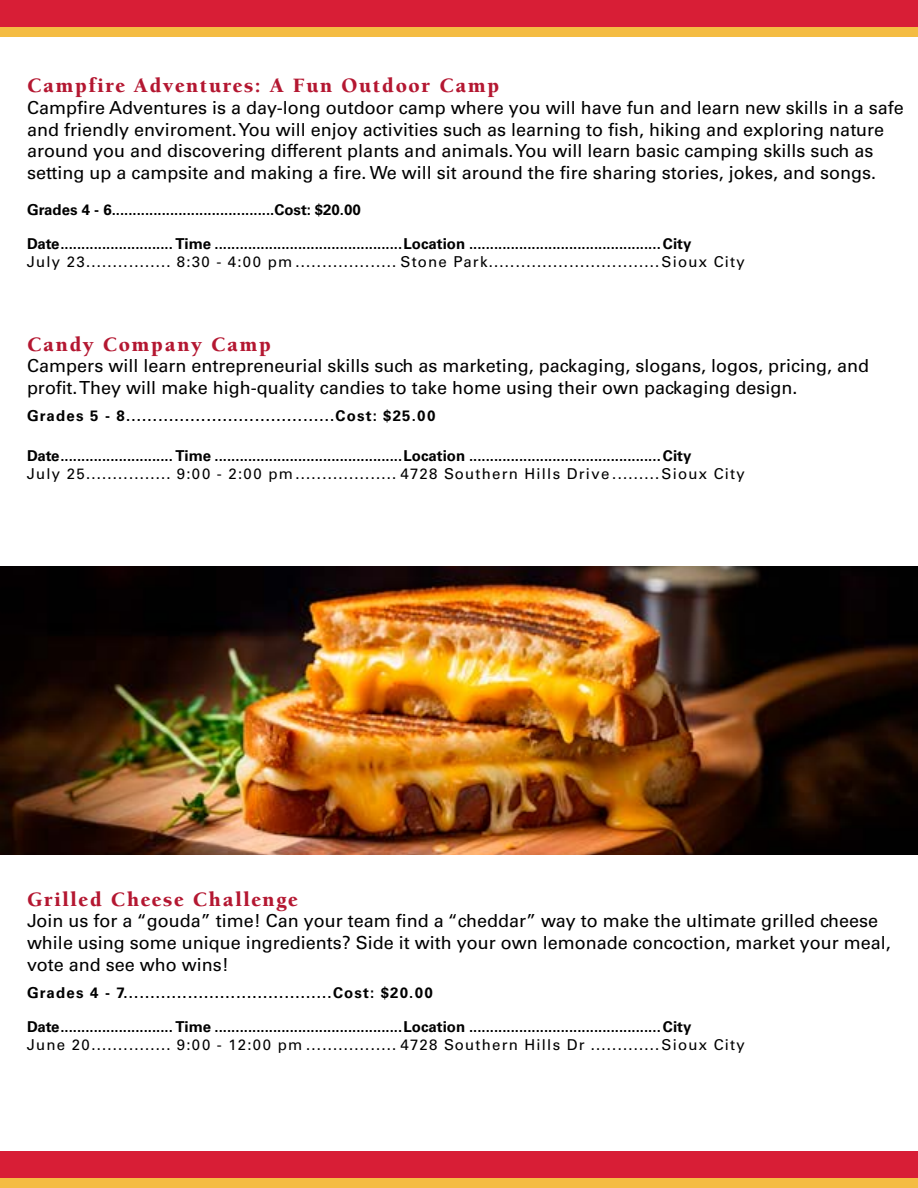
<style>
.page{position:relative;width:918px;height:1188px;background:#fff}
.page>*{position:absolute;margin:0;border:0;box-sizing:border-box;transform-origin:0 0}
.t1{font:900 21px "Berkeley Std";letter-spacing:.08em;color:#b41731}
.t2{font:18px/21.6px "Univers LT Std";color:#000}
.t3{font:700 15px "Univers LT Std";color:#000}
.t4{font:15px "Univers LT Std";letter-spacing:.08em;color:#000}
.t5{font:700 15px "Univers LT Std";letter-spacing:.08em;color:#000}
</style>
<div class="page">
<img style="left:0;top:566px;width:918px;height:289px">
<div style="left:0;top:0;width:918px;height:27px;background:#d81e36"></div>
<div style="left:0;top:1151px;width:918px;height:27px;background:#d81e36"></div>
<div style="left:0;top:27px;width:918px;height:10px;background:#f4bc43"></div>
<div style="left:0;top:1178px;width:918px;height:10px;background:#f4bc43"></div>
<p class="t1" style="left:27px;top:75px;width:474px">Campfire Adventures: A Fun Outdoor Camp</p>
<p class="t2" style="left:27px;top:97px;width:878px">Campfire Adventures is a day-long outdoor camp where you will have fun and learn new skills in a safe and friendly enviroment. You will enjoy activities such as learning to fish, hiking and exploring nature around you and discovering different plants and animals. You will learn basic camping skills such as setting up a campsite and making a fire. We will sit around the fire sharing stories, jokes, and songs.</p>
<p class="t3" style="left:27px;top:201px;width:336px">Grades 4 - 6.......................................Cost: $20.00</p>
<p class="t3" style="left:27px;top:235px;width:666px">Date........................... Time .............................................Location ..............................................City</p>
<p class="t4" style="left:27px;top:253px;width:719px">July 23................ 8:30 - 4:00 pm ................... Stone Park................................Sioux City</p>
<p class="t1" style="left:27px;top:333px;width:246px">Candy Company Camp</p>
<p class="t2" style="left:27px;top:355px;width:844px">Campers will learn entrepreneurial skills such as marketing, packaging, slogans, logos, pricing, and profit. They will make high-quality candies to take home using their own packaging design.</p>
<p class="t5" style="left:27px;top:407px;width:410px">Grades 5 - 8.......................................Cost: $25.00</p>
<p class="t3" style="left:27px;top:447px;width:666px">Date........................... Time .............................................Location ..............................................City</p>
<p class="t4" style="left:27px;top:465px;width:719px">July 25................ 9:00 - 2:00 pm................... 4728 Southern Hills Drive .........Sioux City</p>
<p class="t1" style="left:27px;top:888px;width:272px">Grilled Cheese Challenge</p>
<p class="t2" style="left:27px;top:910px;width:865px">Join us for a “gouda” time! Can your team find a “cheddar” way to make the ultimate grilled cheese while using some unique ingredients? Side it with your own lemonade concoction, market your meal, vote and see who wins!</p>
<p class="t5" style="left:27px;top:984px;width:407px">Grades 4 - 7.......................................Cost: $20.00</p>
<p class="t3" style="left:27px;top:1018px;width:666px">Date........................... Time .............................................Location ..............................................City</p>
<p class="t4" style="left:27px;top:1036px;width:719px">June 20............... 9:00 - 12:00 pm ................. 4728 Southern Hills Dr .............Sioux City</p>
</div>
